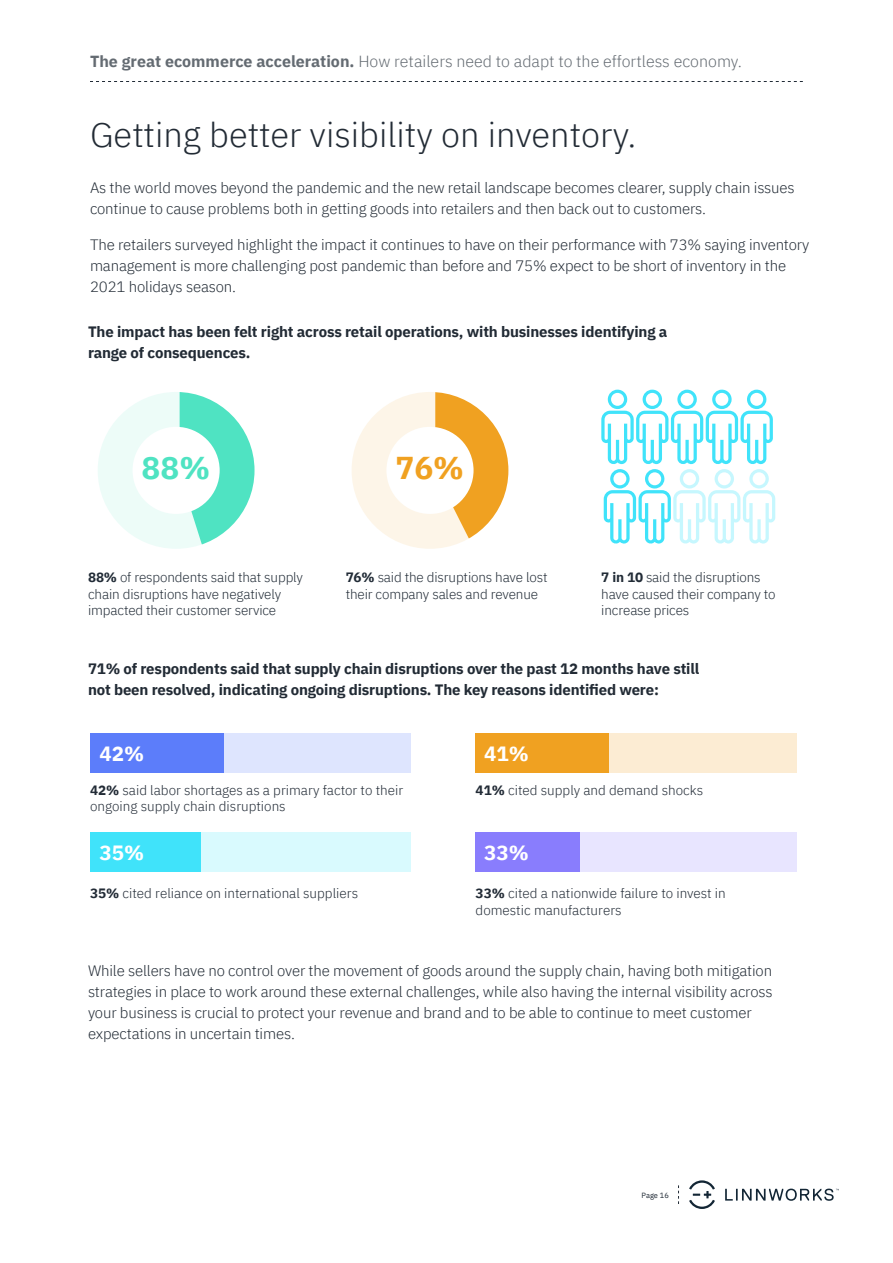
<style>
.page{position:relative;width:893px;height:1263px;background:#fff}
.page>*{position:absolute;margin:0;border:0;box-sizing:border-box;transform-origin:0 0}
.t1{font:300 34.5px "IBM Plex Sans";color:#222b35}
.t2{font:700 31.5px "IBM Plex Sans";color:#4fe3c2}
.t3{font:700 31.5px "IBM Plex Sans";color:#f0a121}
.t4{font:700 20.55px "IBM Plex Sans";color:#fff}
.t5{font:300 16.05px "IBM Plex Sans";color:#646b72}
.t6{font:300 15px/21px "IBM Plex Sans";letter-spacing:-.01em;color:#222b35}
.t7{font:700 15px/21px "IBM Plex Sans";letter-spacing:-.01em;color:#222b35}
.t8{font:300 13.5px/16.2px "IBM Plex Sans";letter-spacing:-.01em;color:#212b36}
.t9{font:300 13.5px/16.2px "IBM Plex Sans";color:#222b36}
.t10{font:7.5px "IBM Plex Sans";letter-spacing:-.005em;color:#212b36}
.s1{font-weight:700}
</style>
<div class="page">
<svg style="left:678px;top:1185px;width:1px;height:19px"></svg>
<svg style="left:725px;top:1188px;width:114px;height:13px"></svg>
<svg style="left:689px;top:1180px;width:26px;height:29px"></svg>
<svg style="left:90px;top:81px;width:713px;height:1px"></svg>
<svg style="left:98px;top:392px;width:157px;height:157px"></svg>
<svg style="left:352px;top:392px;width:156px;height:157px"></svg>
<svg style="left:601px;top:390px;width:174px;height:154px"></svg>
<div style="left:90px;top:733px;width:32px;height:40px;background:#5c7dfa"></div>
<div style="left:122px;top:733px;width:32px;height:40px;background:#5c7dfa"></div>
<div style="left:154px;top:733px;width:32px;height:40px;background:#5c7dfa"></div>
<div style="left:282px;top:733px;width:32px;height:40px;background:#dee5fe"></div>
<div style="left:186px;top:733px;width:32px;height:40px;background:#5c7dfa"></div>
<div style="left:218px;top:733px;width:32px;height:40px;background:#dee5fe"></div>
<div style="left:250px;top:733px;width:32px;height:40px;background:#dee5fe"></div>
<div style="left:346px;top:733px;width:32px;height:40px;background:#dee5fe"></div>
<div style="left:378px;top:733px;width:32px;height:40px;background:#dee5fe"></div>
<div style="left:210px;top:733px;width:14px;height:40px;background:#5c7dfa"></div>
<div style="left:314px;top:733px;width:32px;height:40px;background:#dee5fe"></div>
<div style="left:476px;top:733px;width:32px;height:40px;background:#f0a121"></div>
<div style="left:508px;top:733px;width:32px;height:40px;background:#f0a121"></div>
<div style="left:540px;top:733px;width:32px;height:40px;background:#f0a121"></div>
<div style="left:668px;top:733px;width:32px;height:40px;background:#fcecd3"></div>
<div style="left:572px;top:733px;width:32px;height:40px;background:#f0a121"></div>
<div style="left:604px;top:733px;width:32px;height:40px;background:#fcecd3"></div>
<div style="left:636px;top:733px;width:32px;height:40px;background:#fcecd3"></div>
<div style="left:732px;top:733px;width:32px;height:40px;background:#fcecd3"></div>
<div style="left:764px;top:733px;width:32px;height:40px;background:#fcecd3"></div>
<div style="left:700px;top:733px;width:32px;height:40px;background:#fcecd3"></div>
<div style="left:588px;top:733px;width:21px;height:40px;background:#f0a121"></div>
<div style="left:90px;top:832px;width:32px;height:40px;background:#40e3fa"></div>
<div style="left:122px;top:832px;width:32px;height:40px;background:#40e3fa"></div>
<div style="left:154px;top:832px;width:32px;height:40px;background:#40e3fa"></div>
<div style="left:282px;top:832px;width:32px;height:40px;background:#d9fafe"></div>
<div style="left:186px;top:832px;width:32px;height:40px;background:#d9fafe"></div>
<div style="left:218px;top:832px;width:32px;height:40px;background:#d9fafe"></div>
<div style="left:250px;top:832px;width:32px;height:40px;background:#d9fafe"></div>
<div style="left:346px;top:832px;width:32px;height:40px;background:#d9fafe"></div>
<div style="left:378px;top:832px;width:32px;height:40px;background:#d9fafe"></div>
<div style="left:314px;top:832px;width:32px;height:40px;background:#d9fafe"></div>
<div style="left:186px;top:832px;width:14px;height:40px;background:#40e3fa"></div>
<div style="left:476px;top:832px;width:32px;height:40px;background:#897dfd"></div>
<div style="left:508px;top:832px;width:32px;height:40px;background:#897dfd"></div>
<div style="left:540px;top:832px;width:32px;height:40px;background:#897dfd"></div>
<div style="left:668px;top:832px;width:32px;height:40px;background:#e8e5ff"></div>
<div style="left:572px;top:832px;width:32px;height:40px;background:#e8e5ff"></div>
<div style="left:604px;top:832px;width:32px;height:40px;background:#e8e5ff"></div>
<div style="left:636px;top:832px;width:32px;height:40px;background:#e8e5ff"></div>
<div style="left:732px;top:832px;width:32px;height:40px;background:#e8e5ff"></div>
<div style="left:764px;top:832px;width:32px;height:40px;background:#e8e5ff"></div>
<div style="left:700px;top:832px;width:32px;height:40px;background:#e8e5ff"></div>
<div style="left:572px;top:832px;width:8px;height:40px;background:#897dfd"></div>
<p class="t5" style="left:90px;top:54px;width:653px"><span class="s1">The great ecommerce acceleration.</span> How retailers need to adapt to the effortless economy.</p>
<h1 class="t1" style="left:90px;top:120px;width:548px">Getting better visibility on inventory.</h1>
<p class="t6" style="left:90px;top:178px;width:706px">As the world moves beyond the pandemic and the new retail landscape becomes clearer, supply chain issues continue to cause problems both in getting goods into retailers and then back out to customers.</p>
<p class="t6" style="left:90px;top:233px;width:721px">The retailers surveyed highlight the impact it continues to have on their performance with 73% saying inventory management is more challenging post pandemic than before and 75% expect to be short of inventory in the<br>2021 holidays season.</p>
<p class="t7" style="left:88px;top:320px;width:581px">The impact has been felt right across retail operations, with businesses identifying a range of consequences.</p>
<h2 class="t2" style="left:142px;top:454px;width:70px">88%</h2>
<h2 class="t3" style="left:395px;top:454px;width:70px">76%</h2>
<p class="t8" style="left:88px;top:570px;width:217px"><span class="s1">88%</span> of respondents said that supply chain disruptions have negatively impacted their customer service</p>
<p class="t8" style="left:346px;top:570px;width:203px"><span class="s1">76%</span> said the disruptions have lost their company sales and revenue</p>
<p class="t8" style="left:601px;top:570px;width:176px"><span class="s1">7 in 10</span> said the disruptions have caused their company to increase prices</p>
<p class="t7" style="left:88px;top:659px;width:613px">71% of respondents said that supply chain disruptions over the past 12 months have still not been resolved, indicating ongoing disruptions. The key reasons identified were:</p>
<h3 class="t4" style="left:100px;top:745px;width:46px">42%</h3>
<h3 class="t4" style="left:484px;top:745px;width:46px">41%</h3>
<p class="t9" style="left:90px;top:783px;width:315px"><span class="s1">42%</span> said labor shortages as a primary factor to their ongoing supply chain disruptions</p>
<p class="t9" style="left:476px;top:783px;width:229px"><span class="s1">41%</span> cited supply and demand shocks</p>
<h3 class="t4" style="left:100px;top:844px;width:46px">35%</h3>
<h3 class="t4" style="left:484px;top:844px;width:46px">33%</h3>
<p class="t9" style="left:90px;top:886px;width:270px"><span class="s1">35%</span> cited reliance on international suppliers</p>
<p class="t9" style="left:476px;top:886px;width:252px"><span class="s1">33%</span> cited a nationwide failure to invest in domestic manufacturers</p>
<p class="t6" style="left:88px;top:961px;width:686px">While sellers have no control over the movement of goods around the supply chain, having both mitigation strategies in place to work around these external challenges, while also having the internal visibility across your business is crucial to protect your revenue and brand and to be able to continue to meet customer expectations in uncertain times.</p>
<p class="t10" style="left:642px;top:1192px;width:29px">Page 16</p>
</div>
